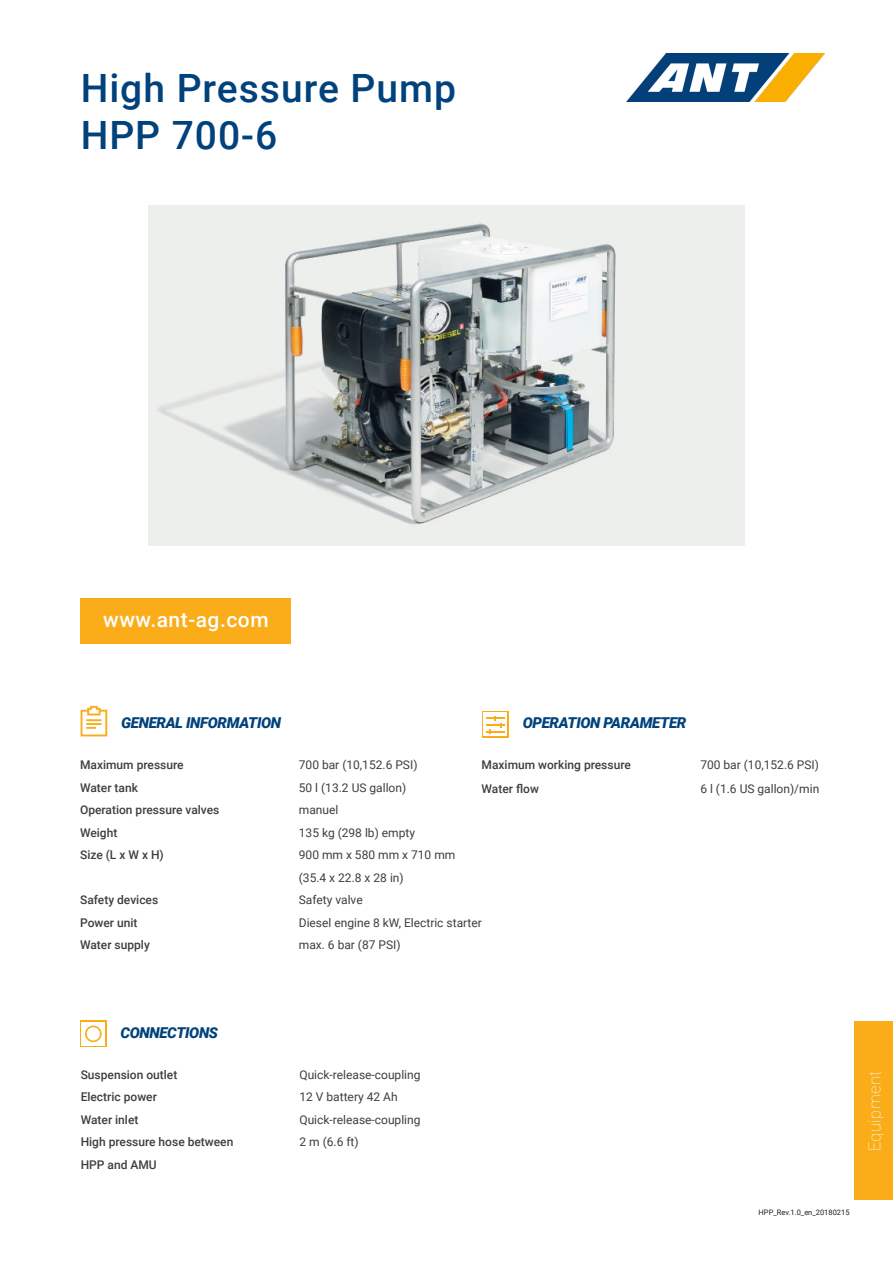
<style>
.page{position:relative;width:893px;height:1263px;background:#fff}
.page>*{position:absolute;margin:0;border:0;box-sizing:border-box;transform-origin:0 0}
.t1{font:500 39px "Roboto";letter-spacing:.025em;color:#01427c}
.t2{font:500 21px "Roboto";letter-spacing:.025em;color:#fff}
.t3{font:100 16.5px "Roboto";letter-spacing:.025em;color:#fff}
.t4{font:italic 900 15px "Roboto";letter-spacing:-.025em;color:#01427c}
.t5{font:12px "Roboto";color:#3e3e3f}
.t6{font:500 12px/22.5px "Roboto";color:#3e3e3f}
.t7{font:7.5px "Roboto";color:#231f20}
</style>
<div class="page">
<svg style="left:81px;top:706px;width:26px;height:30px"></svg>
<svg style="left:482px;top:711px;width:27px;height:26px"></svg>
<div style="left:484px;top:713px;width:23px;height:23px;background:#fff"></div>
<svg style="left:486px;top:716px;width:19px;height:18px"></svg>
<svg style="left:80px;top:1020px;width:27px;height:27px"></svg>
<div style="left:82px;top:1022px;width:23px;height:23px;background:#fff"></div>
<svg style="left:85px;top:1025px;width:17px;height:17px"></svg>
<div style="left:81px;top:599px;width:210px;height:45px;background:#faad19"></div>
<div style="left:855px;top:1022px;width:38px;height:178px;background:#faad19"></div>
<img style="left:626px;top:53px;width:199px;height:49px">
<img style="left:149px;top:206px;width:595px;height:340px">
<p class="t1" style="left:81px;top:61px;width:377px">High Pressure Pump</p>
<p class="t1" style="left:81px;top:108px;width:198px">HPP 700-6</p>
<p class="t2" style="left:103px;top:605px;width:167px">www.ant-ag.com</p>
<p class="t4" style="left:121px;top:712px;width:161px">GENERAL INFORMATION</p>
<p class="t4" style="left:523px;top:712px;width:165px">OPERATION PARAMETER</p>
<p class="t6" style="left:80px;top:753px;width:105px">Maximum pressure</p>
<p class="t6" style="left:80px;top:776px;width:59px">Water tank</p>
<p class="t6" style="left:80px;top:798px;width:141px">Operation pressure valves</p>
<p class="t6" style="left:80px;top:821px;width:39px">Weight</p>
<p class="t6" style="left:80px;top:843px;width:85px">Size (L x W x H)</p>
<p class="t6" style="left:80px;top:888px;width:80px">Safety devices</p>
<p class="t6" style="left:80px;top:911px;width:71px">Power unit<br>Water supply</p>
<p class="t5" style="left:299px;top:756px;width:120px">700 bar (10,152.6 PSI)</p>
<p class="t5" style="left:299px;top:779px;width:109px">50 l (13.2 US gallon)</p>
<p class="t5" style="left:299px;top:801px;width:41px">manuel</p>
<p class="t5" style="left:299px;top:824px;width:118px">135 kg (298 lb) empty</p>
<p class="t5" style="left:299px;top:846px;width:158px">900 mm x 580 mm x 710 mm</p>
<p class="t5" style="left:299px;top:869px;width:106px">(35.4 x 22.8 x 28 in)</p>
<p class="t5" style="left:299px;top:891px;width:65px">Safety valve</p>
<p class="t5" style="left:299px;top:914px;width:185px">Diesel engine 8 kW, Electric starter</p>
<p class="t5" style="left:299px;top:936px;width:103px">max. 6 bar (87 PSI)</p>
<p class="t6" style="left:482px;top:753px;width:151px">Maximum working pressure</p>
<p class="t6" style="left:482px;top:777px;width:59px">Water flow</p>
<p class="t5" style="left:700px;top:756px;width:120px">700 bar (10,152.6 PSI)</p>
<p class="t5" style="left:700px;top:780px;width:120px">6 l (1.6 US gallon)/min</p>
<p class="t4" style="left:121px;top:1022px;width:99px">CONNECTIONS</p>
<p class="t6" style="left:81px;top:1063px;width:98px">Suspension outlet</p>
<p class="t6" style="left:81px;top:1085px;width:78px">Electric power</p>
<p class="t6" style="left:81px;top:1108px;width:59px">Water inlet</p>
<p class="t6" style="left:81px;top:1130px;width:154px">High pressure hose between<br>HPP and AMU</p>
<p class="t5" style="left:299px;top:1066px;width:123px">Quick-release-coupling</p>
<p class="t5" style="left:299px;top:1089px;width:100px">12 V battery 42 Ah</p>
<p class="t5" style="left:299px;top:1111px;width:123px">Quick-release-coupling</p>
<p class="t5" style="left:299px;top:1134px;width:61px">2 m (6.6 ft)</p>
<p class="t3" style="left:863px;top:1151px;width:82px;rotate:-90deg">Equipment</p>
<p class="t7" style="left:759px;top:1207px;width:92px">HPP_Rev.1.0_en_20180215</p>
</div>
